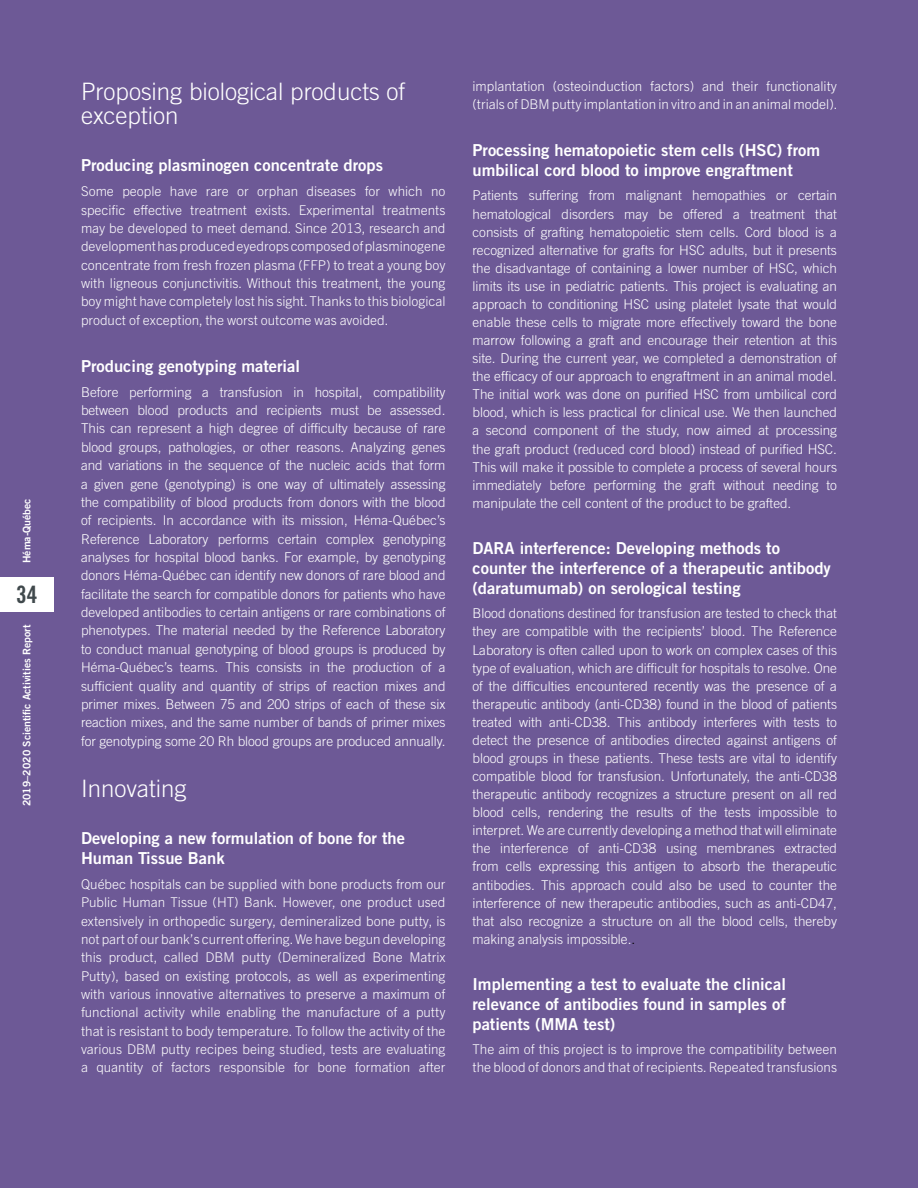
<style>
.page{position:relative;width:918px;height:1188px;background:#6d5996}
.page>*{position:absolute;margin:0;border:0;box-sizing:border-box;transform-origin:0 0}
.t1{font:300 24px/24.3px "Trade Gothic";color:#fff}
.t2{font:24px "Trade Gothic Bold Cond Twenty";color:#40494c}
.t3{font:16.5px/19.6px "Trade Gothic Bold Two";color:#fff}
.t4{font:300 13.5px/18.1px "Trade Gothic";color:#fff;text-align:justify}
.t5{font:300 13.5px/18.3px "Trade Gothic Next LT Pro";color:#fff;text-align:justify}
.t6{font:10.5px "Trade Gothic Bold Two";color:#fff}
.s1{color:#000}
</style>
<div class="page">
<div style="left:0;top:577px;width:54px;height:34px;background:#fff"></div>
<p class="t6" style="left:20px;top:563px;width:66px;rotate:-90deg">Héma-Québec</p>
<h1 class="t2" style="left:16px;top:580px;width:23px">34</h1>
<p class="t6" style="left:20px;top:806px;width:183px;rotate:-90deg">2019–2020 Scientific Activities Report</p>
<h1 class="t1" style="left:81px;top:79px;width:326px">Proposing biological products of exception</h1>
<p class="t3" style="left:81px;top:155px;width:304px">Producing plasminogen concentrate drops</p>
<p class="t5" style="left:81px;top:181px;width:366px">Some people have rare or orphan diseases for which no specific effective treatment exists. Experimental treatments may be developed to meet demand. Since 2013, research and development has produced eyedrops composed of plasminogene concentrate from fresh frozen plasma (FFP) to treat a young boy with ligneous conjunctivitis. Without this treatment, the young boy might have completely lost his sight. Thanks to this biological product of exception, the worst outcome was avoided.</p>
<p class="t3" style="left:81px;top:356px;width:221px">Producing genotyping material</p>
<p class="t4" style="left:81px;top:383px;width:366px">Before performing a transfusion in hospital, compatibility between blood products and recipients must be assessed.<br>This can represent a high degree of difficulty because of rare blood groups, pathologies, or other reasons. Analyzing genes and variations in the sequence of the nucleic acids that form a given gene (genotyping) is one way of ultimately assessing the compatibility of blood products from donors with the blood of recipients. In accordance with its mission, Héma‑Québec’s Reference Laboratory performs certain complex genotyping analyses for hospital blood banks. For example, by genotyping donors Héma‑Québec can identify new donors of rare blood and facilitate the search for compatible donors for patients who have developed antibodies to certain antigens or rare combinations of phenotypes. The material needed by the Reference Laboratory to conduct manual genotyping of blood groups is produced by Héma-Québec’s teams. This consists in the production of a sufficient quality and quantity of strips of reaction mixes and primer mixes. Between 75 and 200 strips of each of these six reaction mixes, and the same number of bands of primer mixes for genotyping some 20 Rh blood groups are produced annually.</p>
<h1 class="t1" style="left:81px;top:776px;width:107px">Innovating</h1>
<p class="t3" style="left:81px;top:828px;width:326px">Developing a new formulation of bone for the<br>Human Tissue Bank</p>
<p class="t5" style="left:81px;top:874px;width:366px">Québec hospitals can be supplied with bone products from our Public Human Tissue (HT) Bank. However, one product used extensively in orthopedic surgery, demineralized bone putty, is not part of our bank’s current offering. We have begun developing this product, called DBM putty (Demineralized Bone Matrix Putty), based on existing protocols, as well as experimenting with various innovative alternatives to preserve a maximum of functional activity while enabling the manufacture of a putty that is resistant to body temperature. To follow the activity of the various DBM putty recipes being studied, tests are evaluating a quantity of factors responsible for bone formation after</p>
<p class="t5" style="left:472px;top:77px;width:367px">implantation (osteoinduction factors) and their functionality (trials of DBM putty implantation in vitro and in an animal model).</p>
<p class="t3" style="left:472px;top:140px;width:349px">Processing hematopoietic stem cells (HSC) from umbilical cord blood to improve engraftment</p>
<p class="t4" style="left:472px;top:186px;width:366px">Patients suffering from malignant hemopathies or certain hematological disorders may be offered a treatment that consists of grafting hematopoietic stem cells. Cord blood is a recognized alternative for grafts for HSC adults, but it presents the disadvantage of containing a lower number of HSC, which limits its use in pediatric patients. This project is evaluating an approach to conditioning HSC using platelet lysate that would enable these cells to migrate more effectively toward the bone marrow following a graft and encourage their retention at this site. During the current year, we completed a demonstration of the efficacy of our approach to engraftment in an animal model.<br>The initial work was done on purified HSC from umbilical cord blood, which is less practical for clinical use. We then launched a second component of the study, now aimed at processing the graft product (reduced cord blood) instead of purified HSC.<br>This will make it possible to complete a process of several hours immediately before performing the graft without needing to manipulate the cell content of the product to be grafted.</p>
<p class="t3" style="left:472px;top:538px;width:360px">DARA interference: Developing methods to counter the interference of a therapeutic antibody (daratumumab) on serological testing</p>
<p class="t4" style="left:472px;top:604px;width:366px">Blood donations destined for transfusion are tested to check that they are compatible with the recipients’ blood. The Reference Laboratory is often called upon to work on complex cases of this type of evaluation, which are difficult for hospitals to resolve. One of the difficulties encountered recently was the presence of a therapeutic antibody (anti‑CD38) found in the blood of patients treated with anti‑CD38. This antibody interferes with tests to detect the presence of antibodies directed against antigens of blood groups in these patients. These tests are vital to identify compatible blood for transfusion. Unfortunately, the anti‑CD38 therapeutic antibody recognizes a structure present on all red blood cells, rendering the results of the tests impossible to interpret. We are currently developing a method that will eliminate the interference of anti‑CD38 using membranes extracted from cells expressing this antigen to absorb the therapeutic antibodies. This approach could also be used to counter the interference of new therapeutic antibodies, such as anti‑CD47, that also recognize a structure on all the blood cells, thereby making analysis impossible.<span class="s1">.</span></p>
<p class="t3" style="left:472px;top:974px;width:315px;text-align:justify">Implementing a test to evaluate the clinical relevance of antibodies found in samples of patients (MMA test)</p>
<p class="t5" style="left:472px;top:1039px;width:366px">The aim of this project is to improve the compatibility between the blood of donors and that of recipients. Repeated transfusions</p>
</div>
